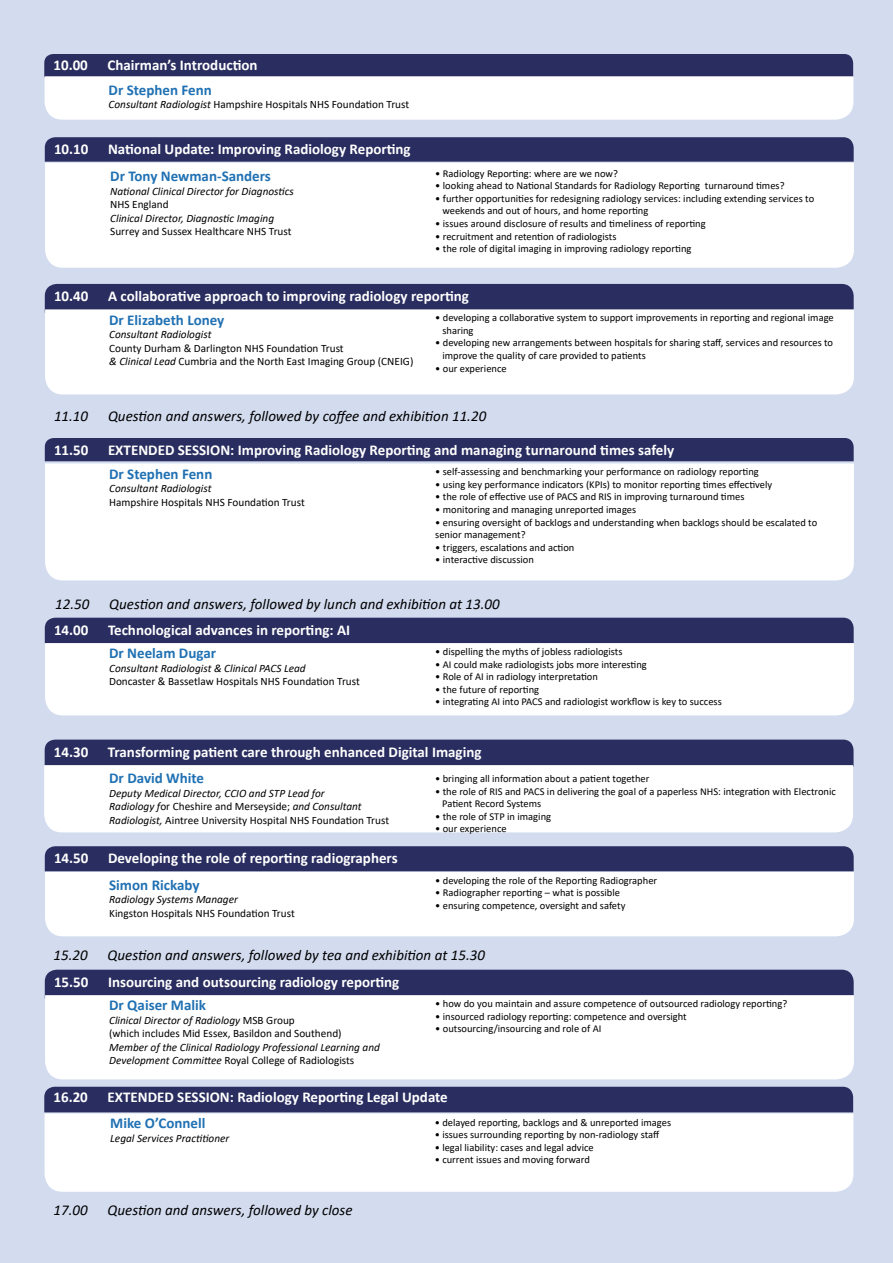
<style>
.page{position:relative;width:893px;height:1263px;background:#d3dcef}
.page>*{position:absolute;margin:0;border:0;box-sizing:border-box;transform-origin:0 0}
.t1{font:700 15px "Calibri";color:#fff}
.t2{font:italic 15px "Calibri";color:#000}
.t3{font:700 15px "Calibri";color:#2071b3}
.t4{font:italic 11.25px/13.5px "Calibri";color:#000}
.t5{font:11.25px/13.5px "Calibri";color:#000}
.t6{font:10.5px/12.6px "Calibri";color:#000}
.s1{font-style:italic}
.s2{font-style:normal}
</style>
<div class="page">
<div style="left:45px;top:438px;width:809px;height:23px;background:#292d5f"></div>
<div style="left:45px;top:463px;width:809px;height:117px;background:#fff"></div>
<div style="left:45px;top:618px;width:809px;height:25px;background:#292d5f"></div>
<div style="left:45px;top:643px;width:809px;height:72px;background:#fff"></div>
<div style="left:45px;top:284px;width:809px;height:25px;background:#292d5f"></div>
<div style="left:45px;top:309px;width:809px;height:85px;background:#fff"></div>
<div style="left:44px;top:1087px;width:809px;height:25px;background:#292d5f"></div>
<div style="left:45px;top:1113px;width:808px;height:79px;background:#fff"></div>
<svg style="left:45px;top:137px;width:809px;height:25px;background:#2d3162"></svg>
<div style="left:45px;top:163px;width:809px;height:105px;background:#fff"></div>
<div style="left:45px;top:740px;width:808px;height:25px;background:#292d5f"></div>
<div style="left:44px;top:765px;width:809px;height:67px;background:#fff"></div>
<div style="left:45px;top:970px;width:809px;height:25px;background:#292d5f"></div>
<div style="left:45px;top:995px;width:809px;height:84px;background:#fff"></div>
<div style="left:45px;top:846px;width:809px;height:25px;background:#292d5f"></div>
<div style="left:45px;top:872px;width:809px;height:64px;background:#fff"></div>
<svg style="left:44px;top:54px;width:809px;height:66px;background:#b6b7c8"></svg>
<h1 class="t1" style="left:53px;top:54px;width:36px">10.00</h1>
<h1 class="t1" style="left:107px;top:54px;width:152px">Chairman’s Introduction</h1>
<h1 class="t3" style="left:109px;top:79px;width:105px">Dr Stephen Fenn</h1>
<p class="t5" style="left:109px;top:97px;width:302px"><span class="s1">Consultant Radiologist</span> Hampshire Hospitals NHS Foundation Trust</p>
<h1 class="t1" style="left:54px;top:139px;width:36px">10.10</h1>
<h1 class="t1" style="left:108px;top:139px;width:304px">National Update: Improving Radiology Reporting</h1>
<h1 class="t3" style="left:110px;top:166px;width:162px">Dr Tony Newman-Sanders</h1>
<p class="t4" style="left:110px;top:184px;width:185px">National Clinical Director for Diagnostics</p>
<p class="t5" style="left:110px;top:198px;width:60px">NHS England</p>
<p class="t4" style="left:110px;top:211px;width:165px">Clinical Director, Diagnostic Imaging</p>
<p class="t5" style="left:110px;top:225px;width:183px">Surrey and Sussex Healthcare NHS Trust</p>
<p class="t6" style="left:435px;top:167px;width:184px">• Radiology Reporting: where are we now?</p>
<p class="t6" style="left:435px;top:179px;width:351px">• looking ahead to National Standards for Radiology Reporting turnaround times?</p>
<p class="t6" style="left:442px;top:192px;width:373px;text-indent:-7px">• further opportunities for redesigning radiology services: including extending services to weekends and out of hours, and home reporting</p>
<p class="t6" style="left:435px;top:217px;width:272px">• issues around disclosure of results and timeliness of reporting</p>
<p class="t6" style="left:435px;top:230px;width:183px">• recruitment and retention of radiologists</p>
<p class="t6" style="left:435px;top:242px;width:258px">• the role of digital imaging in improving radiology reporting</p>
<h1 class="t1" style="left:54px;top:285px;width:36px">10.40</h1>
<h1 class="t1" style="left:108px;top:285px;width:363px">A collaborative approach to improving radiology reporting</h1>
<h1 class="t3" style="left:109px;top:309px;width:117px">Dr Elizabeth Loney</h1>
<p class="t4" style="left:109px;top:327px;width:104px">Consultant Radiologist</p>
<p class="t5" style="left:109px;top:341px;width:306px">County Durham &amp; Darlington NHS Foundation Trust<br><span class="s1">&amp; Clinical Lead</span> Cumbria and the North East Imaging Group (CNEIG)</p>
<p class="t6" style="left:442px;top:311px;width:393px;text-indent:-7px">• developing a collaborative system to support improvements in reporting and regional image sharing</p>
<p class="t6" style="left:442px;top:336px;width:392px;text-indent:-7px">• developing new arrangements between hospitals for sharing staff, services and resources to improve the quality of care provided to patients</p>
<p class="t6" style="left:435px;top:362px;width:73px">• our experience</p>
<h1 class="t2" style="left:54px;top:405px;width:36px">11.10</h1>
<h1 class="t2" style="left:108px;top:405px;width:380px">Question and answers, followed by coffee and exhibition 11.20</h1>
<h1 class="t1" style="left:54px;top:439px;width:36px">11.50</h1>
<h1 class="t1" style="left:108px;top:439px;width:568px">EXTENDED SESSION: Improving Radiology Reporting and managing turnaround times safely</h1>
<h1 class="t3" style="left:109px;top:463px;width:105px">Dr Stephen Fenn</h1>
<p class="t4" style="left:109px;top:481px;width:104px">Consultant Radiologist</p>
<p class="t5" style="left:109px;top:495px;width:197px">Hampshire Hospitals NHS Foundation Trust</p>
<p class="t6" style="left:435px;top:465px;width:325px">• self-assessing and benchmarking your performance on radiology reporting</p>
<p class="t6" style="left:435px;top:478px;width:338px">• using key performance indicators (KPIs) to monitor reporting times effectively</p>
<p class="t6" style="left:435px;top:490px;width:311px">• the role of effective use of PACS and RIS in improving turnaround times</p>
<p class="t6" style="left:435px;top:503px;width:202px">• monitoring and managing unreported images</p>
<p class="t6" style="left:435px;top:516px;width:383px">• ensuring oversight of backlogs and understanding when backlogs should be escalated to senior management?</p>
<p class="t6" style="left:435px;top:541px;width:141px">• triggers, escalations and action</p>
<p class="t6" style="left:435px;top:553px;width:100px">• interactive discussion</p>
<h1 class="t2" style="left:55px;top:594px;width:36px">12.50</h1>
<h1 class="t2" style="left:109px;top:594px;width:392px">Question and answers, followed by lunch and exhibition at 13.00</h1>
<h1 class="t1" style="left:54px;top:619px;width:36px">14.00</h1>
<h1 class="t1" style="left:108px;top:619px;width:244px">Technological advances in reporting: AI</h1>
<h1 class="t3" style="left:109px;top:643px;width:108px">Dr Neelam Dugar</h1>
<p class="t4" style="left:109px;top:661px;width:198px">Consultant Radiologist &amp; Clinical PACS Lead</p>
<p class="t5" style="left:109px;top:674px;width:252px">Doncaster &amp; Bassetlaw Hospitals NHS Foundation Trust</p>
<p class="t6" style="left:435px;top:645px;width:189px">• dispelling the myths of jobless radiologists</p>
<p class="t6" style="left:435px;top:657px;width:213px">• AI could make radiologists jobs more interesting</p>
<p class="t6" style="left:435px;top:670px;width:164px">• Role of AI in radiology interpretation</p>
<p class="t6" style="left:435px;top:683px;width:105px">• the future of reporting</p>
<p class="t6" style="left:435px;top:695px;width:288px">• integrating AI into PACS and radiologist workflow is key to success</p>
<h1 class="t1" style="left:54px;top:742px;width:36px">14.30</h1>
<h1 class="t1" style="left:108px;top:742px;width:375px">Transforming patient care through enhanced Digital Imaging</h1>
<p class="t6" style="left:435px;top:772px;width:216px">• bringing all information about a patient together</p>
<p class="t6" style="left:442px;top:784px;width:395px;text-indent:-7px">• the role of RIS and PACS in delivering the goal of a paperless NHS: integration with Electronic<br>Patient Record Systems</p>
<p class="t6" style="left:435px;top:810px;width:117px">• the role of STP in imaging</p>
<p class="t6" style="left:435px;top:822px;width:73px">• our experience</p>
<h1 class="t3" style="left:109px;top:767px;width:96px">Dr David White</h1>
<p class="t4" style="left:109px;top:786px;width:281px">Deputy Medical Director, CCIO and STP Lead for<br>Radiology f<span class="s2">or Cheshire and Merseyside;</span> and Consultant<br>Radiologist, <span class="s2">Aintree University Hospital NHS Foundation Trust</span></p>
<h1 class="t1" style="left:54px;top:848px;width:36px">14.50</h1>
<h1 class="t1" style="left:108px;top:848px;width:291px">Developing the role of reporting radiographers</h1>
<h1 class="t3" style="left:109px;top:874px;width:92px">Simon Rickaby</h1>
<p class="t4" style="left:109px;top:892px;width:130px">Radiology Systems Manager</p>
<p class="t5" style="left:109px;top:906px;width:187px">Kingston Hospitals NHS Foundation Trust</p>
<p class="t6" style="left:435px;top:873px;width:223px">• developing the role of the Reporting Radiographer</p>
<p class="t6" style="left:435px;top:886px;width:186px">• Radiographer reporting – what is possible</p>
<p class="t6" style="left:435px;top:899px;width:192px">• ensuring competence, oversight and safety</p>
<h1 class="t2" style="left:53px;top:945px;width:36px">15.20</h1>
<h1 class="t2" style="left:107px;top:945px;width:379px">Question and answers, followed by tea and exhibition at 15.30</h1>
<h1 class="t1" style="left:54px;top:971px;width:36px">15.50</h1>
<h1 class="t1" style="left:108px;top:971px;width:293px">Insourcing and outsourcing radiology reporting</h1>
<h1 class="t3" style="left:109px;top:995px;width:98px">Dr Qaiser Malik</h1>
<p class="t5" style="left:109px;top:1013px;width:234px"><span class="s1">Clinical Director of Radiology</span> MSB Group<br>(which includes Mid Essex, Basildon and Southend)</p>
<p class="t4" style="left:109px;top:1040px;width:272px">Member of the Clinical Radiology Professional Learning and<br>Development Committee <span class="s2">Royal College of Radiologists</span></p>
<p class="t6" style="left:435px;top:997px;width:353px">• how do you maintain and assure competence of outsourced radiology reporting?</p>
<p class="t6" style="left:435px;top:1009px;width:253px">• insourced radiology reporting: competence and oversight</p>
<p class="t6" style="left:435px;top:1022px;width:168px">• outsourcing/insourcing and role of AI</p>
<h1 class="t1" style="left:53px;top:1087px;width:36px">16.20</h1>
<h1 class="t1" style="left:107px;top:1087px;width:342px">EXTENDED SESSION: Radiology Reporting Legal Update</h1>
<p class="t6" style="left:435px;top:1115px;width:238px">• delayed reporting, backlogs and &amp; unreported images</p>
<p class="t6" style="left:435px;top:1128px;width:226px">• issues surrounding reporting by non-radiology staff</p>
<p class="t6" style="left:435px;top:1141px;width:161px">• legal liability: cases and legal advice</p>
<p class="t6" style="left:435px;top:1153px;width:157px">• current issues and moving forward</p>
<h1 class="t3" style="left:110px;top:1112px;width:97px">Mike O’Connell</h1>
<p class="t4" style="left:110px;top:1131px;width:121px">Legal Services Practitioner</p>
<h1 class="t2" style="left:53px;top:1199px;width:36px">17.00</h1>
<h1 class="t2" style="left:107px;top:1199px;width:247px">Question and answers, followed by close</h1>
</div>
